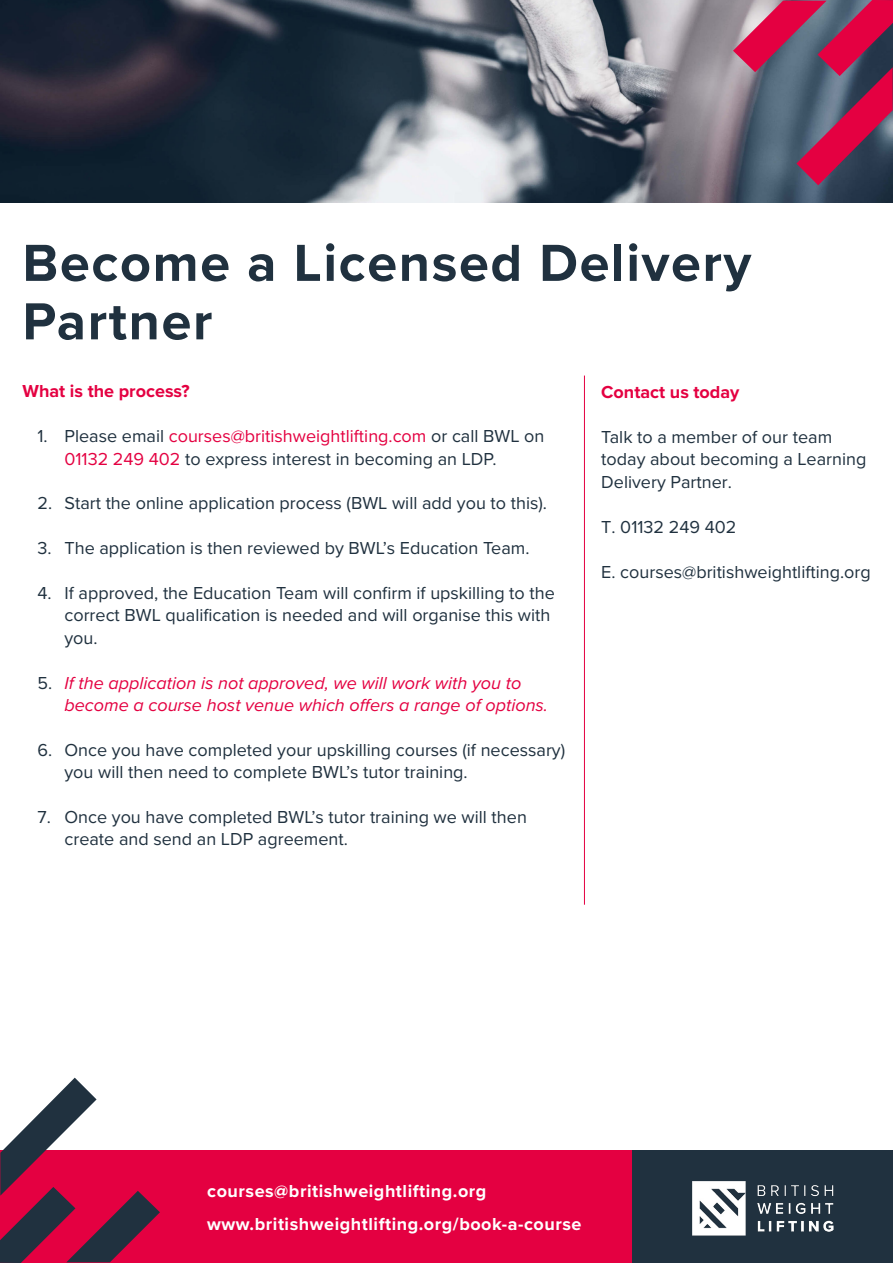
<style>
.page{position:relative;width:893px;height:1263px;background:#fff}
.page>*{position:absolute;margin:0;border:0;box-sizing:border-box;transform-origin:0 0}
.t1{font:700 54px/58.5px "Proxima Nova";letter-spacing:.03em;color:#20313f}
.t2{font:18px/22.5px "Proxima Nova";color:#20313f}
.t3{font:italic 18px/22.5px "Proxima Nova";color:#e40041}
.t4{font:700 18px/33px "Proxima Nova";letter-spacing:.03em;color:#fff}
.t5{font:700 18px "Proxima Nova";color:#e40041}
.s1{color:#e40041}
.s2{font-style:normal;color:#20313f}
</style>
<div class="page">
<img style="left:0;top:0;width:893px;height:203px">
<div style="left:0;top:1151px;width:632px;height:112px;background:#e40041"></div>
<div style="left:632px;top:1151px;width:261px;height:112px;background:#20313f"></div>
<img style="left:692px;top:1182px;width:142px;height:54px">
<svg style="left:733px;top:0;width:160px;height:185px;background:#804666"></svg>
<svg style="left:0;top:1078px;width:160px;height:185px"></svg>
<hr style="left:584px;top:376px;width:1px;height:529px;background:#e40041">
<h1 class="t1" style="left:22px;top:232px;width:730px">Become a Licensed Delivery<br>Partner</h1>
<p class="t5" style="left:22px;top:378px;width:169px">What is the process?</p>
<p class="t2" style="left:64px;top:424px;width:481px;text-indent:-27px">1. Please email <span class="s1">courses@britishweightlifting.com</span> or call BWL on<br><span class="s1">01132 249 402</span> to express interest in becoming an LDP.</p>
<p class="t2" style="left:37px;top:491px;width:511px">2. Start the online application process (BWL will add you to this).</p>
<p class="t2" style="left:37px;top:536px;width:493px">3. The application is then reviewed by BWL’s Education Team.</p>
<p class="t2" style="left:64px;top:581px;width:492px;text-indent:-27px">4. If approved, the Education Team will confirm if upskilling to the correct BWL qualification is needed and will organise this with you.</p>
<p class="t3" style="left:64px;top:670px;width:485px;text-indent:-27px"><span class="s2">5.</span> If the application is not approved, we will work with you to become a course host venue which offers a range of options.</p>
<p class="t2" style="left:64px;top:738px;width:502px;text-indent:-27px">6. Once you have completed your upskilling courses (if necessary) you will then need to complete BWL’s tutor training.</p>
<p class="t2" style="left:64px;top:805px;width:464px;text-indent:-27px">7. Once you have completed BWL’s tutor training we will then create and send an LDP agreement.</p>
<p class="t5" style="left:601px;top:378px;width:140px">Contact us today</p>
<p class="t2" style="left:601px;top:425px;width:267px">Talk to a member of our team today about becoming a Learning<br>Delivery Partner.</p>
<p class="t2" style="left:601px;top:515px;width:137px">T. 01132 249 402</p>
<p class="t2" style="left:601px;top:560px;width:271px">E. courses@britishweightlifting.org</p>
<p class="t4" style="left:207px;top:1174px;width:376px">courses@britishweightlifting.org www.britishweightlifting.org/book-a-course</p>
</div>
